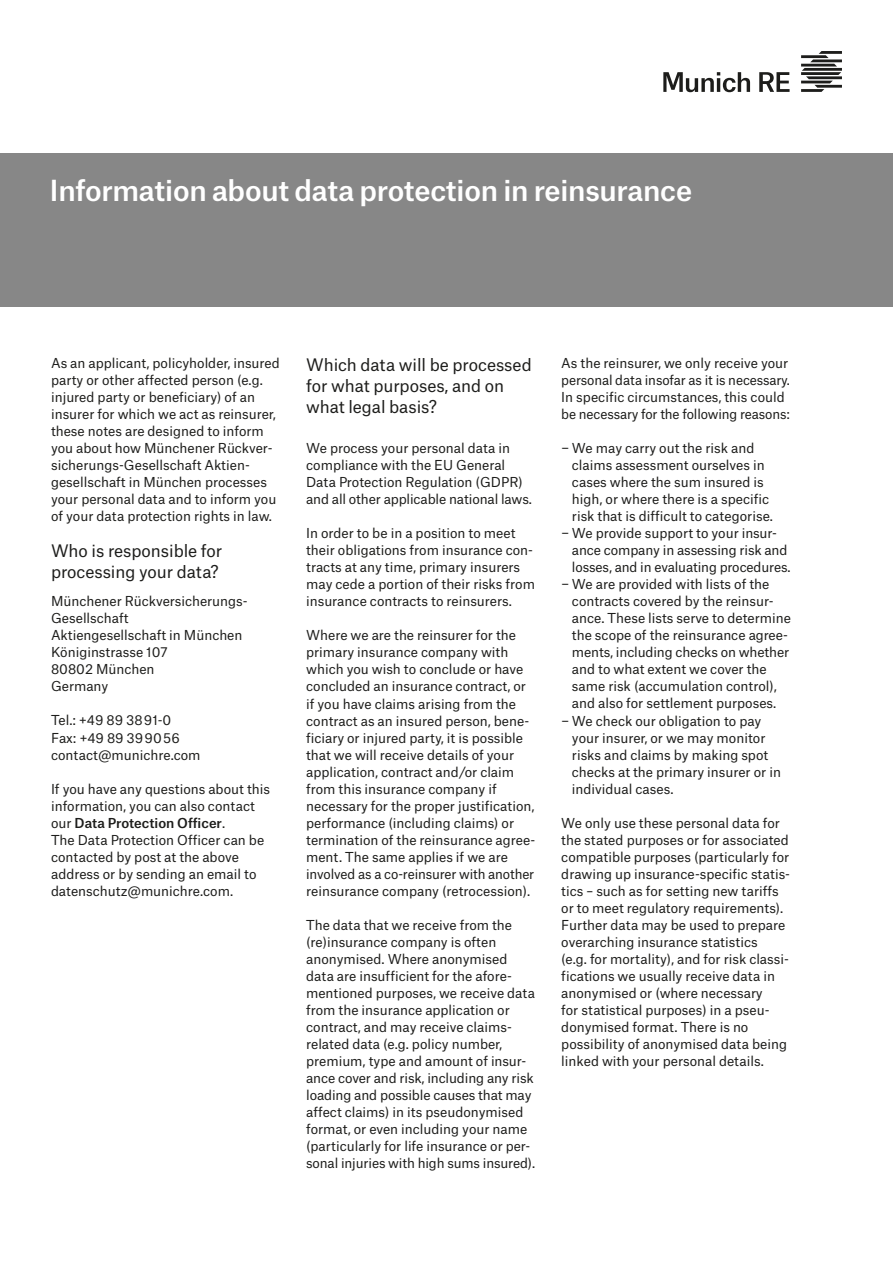
<style>
.page{position:relative;width:893px;height:1263px;background:#fff}
.page>*{position:absolute;margin:0;border:0;box-sizing:border-box;transform-origin:0 0}
.t1{font:500 27.75px "Munich Re";letter-spacing:-.01em;color:#fff}
.t2{font:16.5px/21.3px "Munich Re";letter-spacing:-.005em;color:#1d1d1b}
.t3{font:13.2px/17px "Munich Re";color:#1d1d1b}
.s1{font-weight:500}
</style>
<div class="page">
<div style="left:0;top:153px;width:893px;height:153px;background:#878787"></div>
<svg style="left:663px;top:51px;width:179px;height:41px"></svg>
<h1 class="t1" style="left:50px;top:168px;width:644px">Information about data protection in reinsurance</h1>
<p class="t3" style="left:51px;top:353px;width:230px">As an applicant, policyholder, insured party or other affected person (e.g. injured party or beneficiary) of an insurer for which we act as reinsurer, these notes are designed to inform you about how Münchener Rückver&shy;sicherungs-Gesellschaft Aktien&shy;gesellschaft in München processes your personal data and to inform you of your data protection rights in law.</p>
<p class="t2" style="left:51px;top:538px;width:173px">Who is responsible for processing your data?</p>
<p class="t3" style="left:51px;top:591px;width:198px">Münchener Rückversicherungs-<br>Gesellschaft<br>Aktiengesellschaft in München<br>Königinstrasse 107<br>80802 München<br>Germany</p>
<p class="t3" style="left:51px;top:710px;width:151px">Tel.: +49 89 38 91-0<br>Fax: +49 89 39 90 56 contact@munichre.com</p>
<p class="t3" style="left:51px;top:779px;width:220px">If you have any questions about this information, you can also contact our <span class="s1">Data Protection Officer</span>.<br>The Data Protection Officer can be contacted by post at the above address or by sending an email to datenschutz@munichre.com.</p>
<p class="t2" style="left:306px;top:352px;width:227px">Which data will be processed for what purposes, and on what legal basis?</p>
<p class="t3" style="left:306px;top:438px;width:227px">We process your personal data in compliance with the EU General Data Protection Regulation (GDPR) and all other applicable national laws.</p>
<p class="t3" style="left:306px;top:523px;width:230px">In order to be in a position to meet their obligations from insurance con&shy;tracts at any time, primary insurers may cede a portion of their risks from insurance contracts to reinsurers.</p>
<p class="t3" style="left:306px;top:625px;width:231px">Where we are the reinsurer for the primary insurance company with which you wish to conclude or have concluded an insurance contract, or if you have claims arising from the contract as an insured person, bene&shy;ficiary or injured party, it is possible that we will receive details of your application, contract and/or claim from this insurance company if necessary for the proper justification, performance (including claims) or termination of the reinsurance agree&shy;ment. The same applies if we are involved as a co-reinsurer with another reinsurance company (retrocession).</p>
<p class="t3" style="left:306px;top:915px;width:231px">The data that we receive from the (re)insurance company is often anonymised. Where anonymised data are insufficient for the afore&shy;mentioned purposes, we receive data from the insurance application or contract, and may receive claims&shy;related data (e.g. policy number, premium, type and amount of insur&shy;ance cover and risk, including any risk loading and possible causes that may affect claims) in its pseudonymised format, or even including your name (particularly for life insurance or per&shy;sonal injuries with high sums insured).</p>
<p class="t3" style="left:561px;top:353px;width:230px">As the reinsurer, we only receive your personal data insofar as it is necessary.<br>In specific circumstances, this could be necessary for the following reasons:</p>
<p class="t3" style="left:561px;top:438px;width:195px">− We may carry out the risk and</p>
<p class="t3" style="left:572px;top:455px;width:194px">claims assessment ourselves in</p>
<p class="t3" style="left:572px;top:472px;width:193px">cases where the sum insured is</p>
<p class="t3" style="left:572px;top:489px;width:199px">high, or where there is a specific</p>
<p class="t3" style="left:572px;top:506px;width:203px">risk that is difficult to categorise.</p>
<p class="t3" style="left:561px;top:523px;width:217px">− We provide support to your insur-</p>
<p class="t3" style="left:572px;top:540px;width:217px">ance company in assessing risk and</p>
<p class="t3" style="left:572px;top:557px;width:220px">losses, and in evaluating procedures.</p>
<p class="t3" style="left:561px;top:574px;width:210px">− We are provided with lists of the</p>
<p class="t3" style="left:572px;top:591px;width:203px">contracts covered by the reinsur-</p>
<p class="t3" style="left:572px;top:608px;width:220px">ance. These lists serve to determine</p>
<p class="t3" style="left:572px;top:625px;width:217px">the scope of the reinsurance agree-</p>
<p class="t3" style="left:572px;top:642px;width:219px">ments, including checks on whether</p>
<p class="t3" style="left:572px;top:659px;width:196px">and to what extent we cover the</p>
<p class="t3" style="left:572px;top:676px;width:206px">same risk (accumulation control),</p>
<p class="t3" style="left:572px;top:693px;width:206px">and also for settlement purposes.</p>
<p class="t3" style="left:561px;top:711px;width:202px">− We check our obligation to pay</p>
<p class="t3" style="left:572px;top:728px;width:195px">your insurer, or we may monitor</p>
<p class="t3" style="left:572px;top:745px;width:198px">risks and claims by making spot</p>
<p class="t3" style="left:572px;top:762px;width:211px">checks at the primary insurer or in</p>
<p class="t3" style="left:572px;top:779px;width:103px">individual cases.</p>
<p class="t3" style="left:561px;top:813px;width:230px">We only use these personal data for the stated purposes or for associated compatible purposes (particularly for drawing up insurance-specific statis&shy;tics – such as for setting new tariffs or to meet regulatory requirements).<br>Further data may be used to prepare overarching insurance statistics<br>(e.g. for mortality), and for risk classi&shy;fications we usually receive data in anonymised or (where necessary<br>for statistical purposes) in a pseu&shy;donymised format. There is no possibility of anonymised data being linked with your personal details.</p>
</div>
